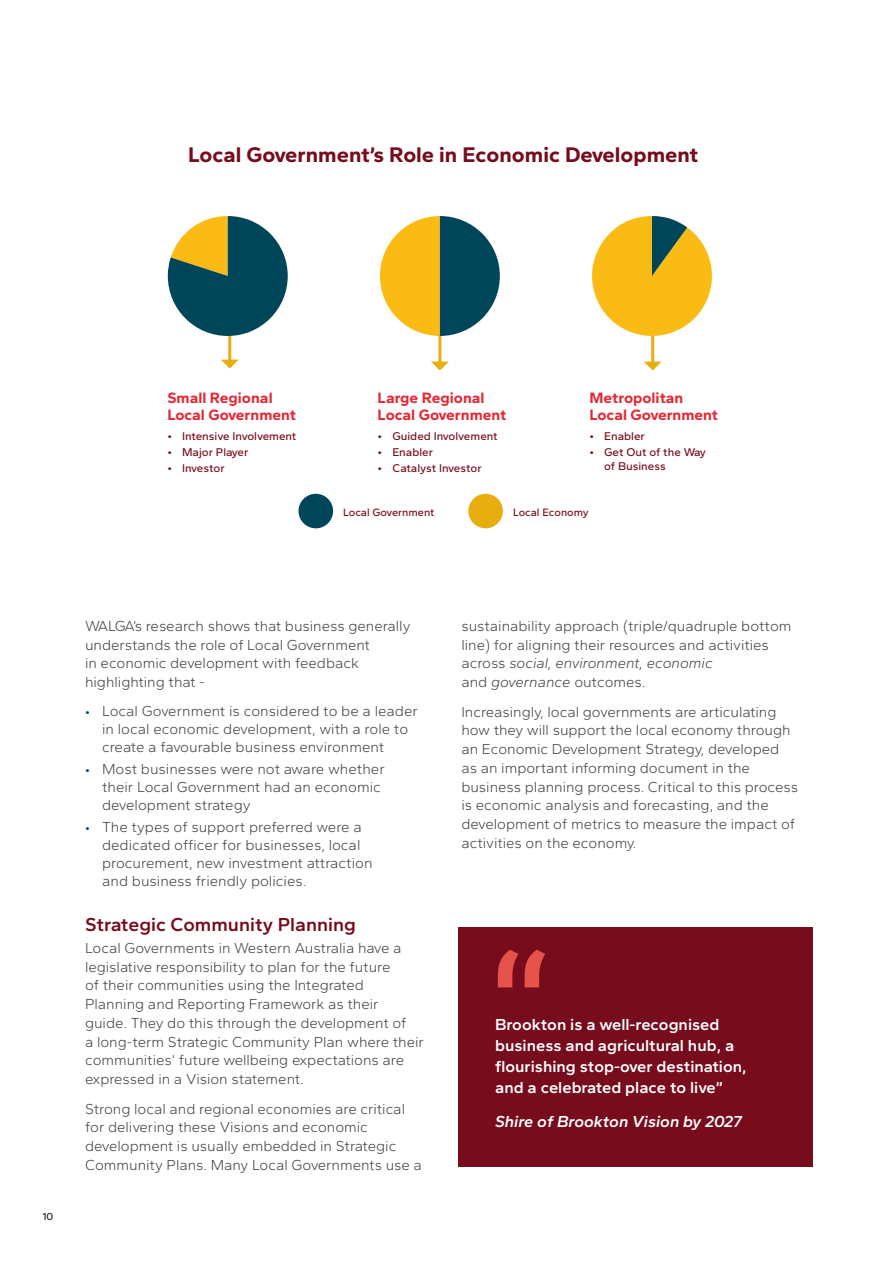
<style>
.page{position:relative;width:893px;height:1263px;background:#fff}
.page>*{position:absolute;margin:0;border:0;box-sizing:border-box;transform-origin:0 0}
.t1{font:141px "Gantari";color:#e6534a}
.t2{font:21.9px "Gantari";color:#760c1c}
.t3{font:19.5px "Gantari";color:#760c1c}
.t4{font:16.5px/21px "Gantari";color:#fff}
.t5{font:italic 16.5px "Gantari";color:#fff}
.t6{font:15.45px/16.8px "Gantari";color:#e22a36}
.t7{font:15px/18.8px "Gantari";letter-spacing:-.005em;color:#414042}
.t8{font:11.7px/14px "Gantari";color:#760c1c}
.t9{font:11.1px "Gantari";color:#760c1c}
.t10{font:10.5px "Gantari";color:#000}
.s1{font-size:12px;color:#00465b}
.s2{font-style:italic}
</style>
<div class="page">
<div style="left:298px;top:494px;width:35px;height:34px;background:#00465b;border-radius:50%"></div>
<div style="left:468px;top:494px;width:35px;height:34px;background:#e8ae10;border-radius:50%"></div>
<hr style="left:228px;top:332px;width:3px;height:35px;background:#e8ae10">
<svg style="left:221px;top:360px;width:18px;height:9px"></svg>
<hr style="left:438px;top:334px;width:3px;height:35px;background:#e8ae10">
<svg style="left:431px;top:362px;width:18px;height:8px"></svg>
<hr style="left:651px;top:334px;width:3px;height:35px;background:#e8ae10">
<svg style="left:644px;top:362px;width:17px;height:8px"></svg>
<svg style="left:168px;top:216px;width:120px;height:120px"></svg>
<svg style="left:592px;top:216px;width:120px;height:128px"></svg>
<svg style="left:380px;top:216px;width:120px;height:120px"></svg>
<div style="left:458px;top:927px;width:354px;height:240px;background:#760c1c"></div>
<h2 class="t2" style="left:188px;top:141px;width:512px">Local Government’s Role in Economic Development</h2>
<p class="t6" style="left:167px;top:389px;width:130px">Small Regional<br>Local Government</p>
<p class="t8" style="left:167px;top:429px;width:131px">• Intensive Involvement</p>
<p class="t8" style="left:167px;top:445px;width:83px">• Major Player</p>
<p class="t8" style="left:167px;top:461px;width:59px">• Investor</p>
<p class="t6" style="left:378px;top:389px;width:130px">Large Regional<br>Local Government</p>
<p class="t8" style="left:378px;top:429px;width:121px">• Guided Involvement</p>
<p class="t8" style="left:378px;top:445px;width:57px">• Enabler</p>
<p class="t8" style="left:378px;top:461px;width:106px">• Catalyst Investor</p>
<p class="t6" style="left:589px;top:389px;width:130px">Metropolitan<br>Local Government</p>
<p class="t8" style="left:589px;top:429px;width:57px">• Enabler</p>
<p class="t8" style="left:604px;top:445px;width:103px;text-indent:-15px">• Get Out of the Way of Business</p>
<p class="t9" style="left:343px;top:506px;width:93px">Local Government</p>
<p class="t9" style="left:513px;top:506px;width:77px">Local Economy</p>
<p class="t10" style="left:43px;top:1210px;width:12px">10</p>
<p class="t7" style="left:85px;top:616px;width:327px">WALGA’s research shows that business generally understands the role of Local Government<br>in economic development with feedback highlighting that -</p>
<p class="t7" style="left:102px;top:701px;width:317px;line-height:18px;text-indent:-17px"><span class="s1">•</span> Local Government is considered to be a leader in local economic development, with a role to create a favourable business environment</p>
<p class="t7" style="left:102px;top:760px;width:284px;line-height:18px;text-indent:-17px"><span class="s1">•</span> Most businesses were not aware whether their Local Government had an economic development strategy</p>
<p class="t7" style="left:102px;top:818px;width:272px;line-height:18px;text-indent:-17px"><span class="s1">•</span> The types of support preferred were a dedicated officer for businesses, local procurement, new investment attraction and business friendly policies.</p>
<h3 class="t3" style="left:85px;top:912px;width:272px">Strategic Community Planning</h3>
<p class="t7" style="left:85px;top:938px;width:340px">Local Governments in Western Australia have a legislative responsibility to plan for the future<br>of their communities using the Integrated Planning and Reporting Framework as their guide. They do this through the development of<br>a long-term Strategic Community Plan where their communities’ future wellbeing expectations are expressed in a Vision statement.</p>
<p class="t7" style="left:85px;top:1099px;width:338px">Strong local and regional economies are critical for delivering these Visions and economic development is usually embedded in Strategic Community Plans. Many Local Governments use a</p>
<p class="t7" style="left:461px;top:616px;width:332px">sustainability approach (triple/quadruple bottom line) for aligning their resources and activities across <span class="s2">social, environment, economic<br></span>and <span class="s2">governance</span> outcomes.</p>
<p class="t7" style="left:461px;top:702px;width:338px">Increasingly, local governments are articulating how they will support the local economy through an Economic Development Strategy, developed as an important informing document in the business planning process. Critical to this process is economic analysis and forecasting, and the development of metrics to measure the impact of activities on the economy.</p>
<h1 class="t1" style="left:486px;top:906px;width:66px">“</h1>
<p class="t4" style="left:495px;top:1013px;width:253px">Brookton is a well-recognised business and agricultural hub, a flourishing stop-over destination, and a celebrated place to live”</p>
<p class="t5" style="left:495px;top:1111px;width:248px">Shire of Brookton Vision by 2027</p>
</div>
